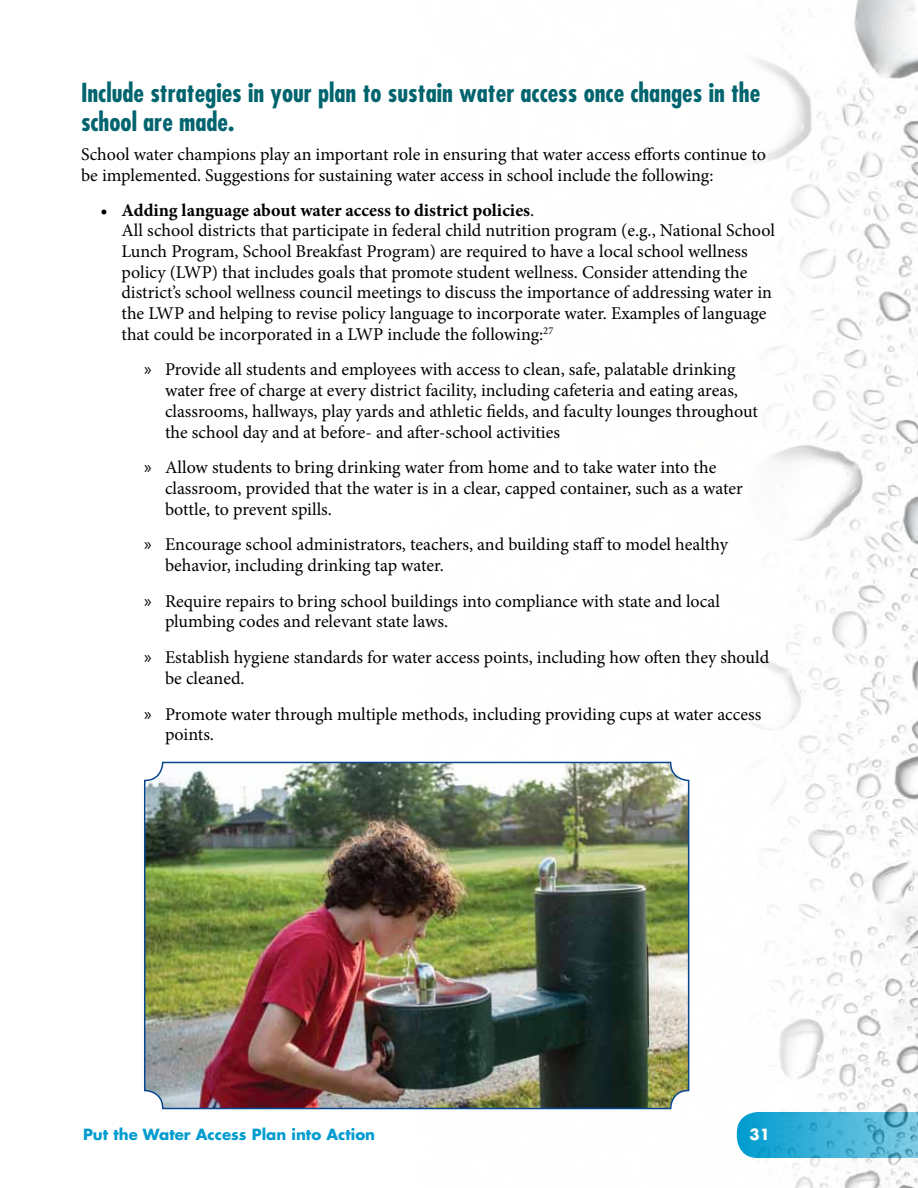
<style>
.page{position:relative;width:918px;height:1188px;background:#fff}
.page>*{position:absolute;margin:0;border:0;box-sizing:border-box;transform-origin:0 0}
.Heading_2{font:700 condensed 25.5px/29.2px "Futura Std";color:#00646e}
.t1{font:18px/20.7px "Minion Pro";color:#000}
.t2{font:700 15px "Futura Std";color:#009cd0}
.t3{font:700 15px "Futura Std";color:#fff}
.s1{font-weight:700}
.s2{font-family:"Myriad Pro"}
</style>
<div class="page">
<img style="left:420px;top:0;width:498px;height:1188px">
<img style="left:147px;top:762px;width:542px;height:346px">
<div style="left:144px;top:762px;width:545px;height:347px;border:2px solid #05468f;border-radius:18px"></div>
<p class="Heading_2" style="left:81px;top:78px;width:681px">Include strategies in your plan to sustain water access once changes in the school are made.</p>
<p class="t1" style="left:81px;top:143px;width:686px;line-height:21.6px">School water champions play an important role in ensuring that water access efforts continue to be implemented. Suggestions for sustaining water access in school include the following:</p>
<p class="t1" style="left:121px;top:200px;width:655px;text-indent:-21px"><span class="s1">• Adding language about water access to district policies</span>.<br>All school districts that participate in federal child nutrition program (e.g., National School Lunch Program, School Breakfast Program) are required to have a local school wellness policy (LWP) that includes goals that promote student wellness. Consider attending the district’s school wellness council meetings to discuss the importance of addressing water in the LWP and helping to revise policy language to incorporate water. Examples of language that could be incorporated in a LWP include the following:<sup>27</sup></p>
<p class="t1" style="left:165px;top:359px;width:594px;text-indent:-21px"><span class="s2">»</span> Provide all students and employees with access to clean, safe, palatable drinking water free of charge at every district facility, including cafeteria and eating areas, classrooms, hallways, play yards and athletic fields, and faculty lounges throughout the school day and at before- and after-school activities</p>
<p class="t1" style="left:165px;top:457px;width:579px;text-indent:-21px"><span class="s2">»</span> Allow students to bring drinking water from home and to take water into the classroom, provided that the water is in a clear, capped container, such as a water bottle, to prevent spills.</p>
<p class="t1" style="left:165px;top:534px;width:564px;text-indent:-21px"><span class="s2">»</span> Encourage school administrators, teachers, and building staff to model healthy behavior, including drinking tap water.</p>
<p class="t1" style="left:165px;top:591px;width:557px;text-indent:-21px"><span class="s2">»</span> Require repairs to bring school buildings into compliance with state and local plumbing codes and relevant state laws.</p>
<p class="t1" style="left:165px;top:647px;width:606px;text-indent:-21px"><span class="s2">»</span> Establish hygiene standards for water access points, including how often they should be cleaned.</p>
<p class="t1" style="left:165px;top:704px;width:598px;text-indent:-21px"><span class="s2">»</span> Promote water through multiple methods, including providing cups at water access points.</p>
<p class="t2" style="left:83px;top:1125px;width:294px">Put the Water Access Plan into Action</p>
<p class="t3" style="left:749px;top:1125px;width:22px">31</p>
</div>
